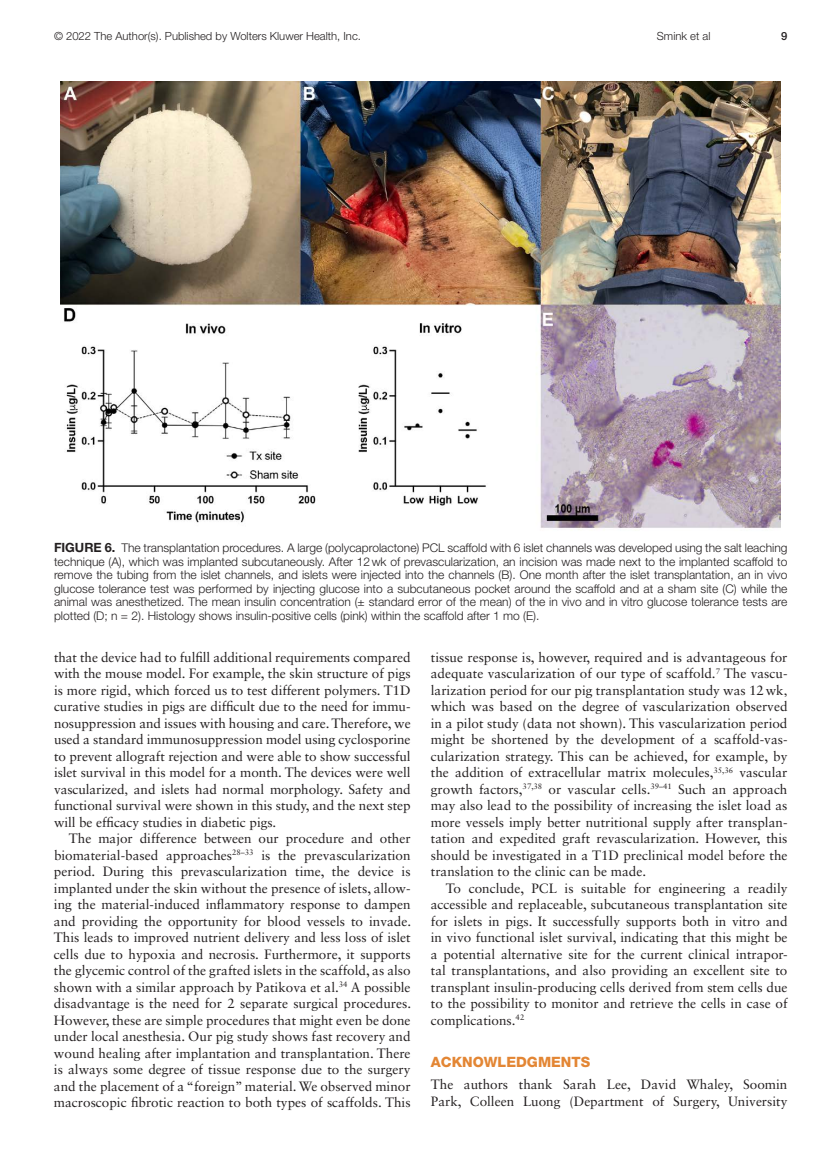
<style>
.page{position:relative;width:837px;height:1161px;background:#fff}
.page>*{position:absolute;margin:0;border:0;box-sizing:border-box;transform-origin:0 0}
.t1{font:800 14.25px "Helvetica Neue LT Std";color:#e38634}
.t2{font:13.5px/16.5px "Sabon LT Std";color:#231f20;text-align:justify}
.t3{font:300 12px/13.5px "Helvetica Neue LT Std";color:#231f20;text-align:justify}
.t4{font:300 11.25px "Helvetica Neue LT Std";color:#231f20}
.t5{font:500 11.25px "Helvetica Neue LT Std";color:#231f20}
.s1{font-weight:700;font-size:12.75px}
</style>
<div class="page">
<img style="left:61px;top:81px;width:720px;height:448px">
<p class="t4" style="left:54px;top:29px;width:309px">© 2022 The Author(s). Published by Wolters Kluwer Health, Inc.</p>
<p class="t4" style="left:657px;top:29px;width:55px">Smink et al</p>
<p class="t5" style="left:781px;top:29px;width:8px">9</p>
<p class="t3" style="left:54px;top:541px;width:735px"><span class="s1">FIGURE 6.</span> The transplantation procedures. A large (polycaprolactone) PCL scaffold with 6 islet channels was developed using the salt leaching technique (A), which was implanted subcutaneously. After 12wk of prevascularization, an incision was made next to the implanted scaffold to remove the tubing from the islet channels, and islets were injected into the channels (B). One month after the islet transplantation, an in vivo glucose tolerance test was performed by injecting glucose into a subcutaneous pocket around the scaffold and at a sham site (C) while the animal was anesthetized. The mean insulin concentration (± standard error of the mean) of the in vivo and in vitro glucose tolerance tests are plotted (D; n = 2). Histology shows insulin-positive cells (pink) within the scaffold after 1 mo (E).</p>
<p class="t2" style="left:54px;top:649px;width:358px">that the device had to fulfill additional requirements compared with the mouse model. For example, the skin structure of pigs is more rigid‚ which forced us to test different polymers. T1D curative studies in pigs are difficult due to the need for immu&shy;nosuppression and issues with housing and care. Therefore, we used a standard immunosuppression model using cyclosporine to prevent allograft rejection and were able to show successful islet survival in this model for a month. The devices were well vascularized‚ and islets had normal morphology. Safety and functional survival were shown in this study, and the next step will be efficacy studies in diabetic pigs.</p>
<p class="t2" style="left:54px;top:830px;width:359px;text-indent:15px">The major difference between our procedure and other biomaterial-based approaches<sup>28–33</sup> is the prevascularization period. During this prevascularization time, the device is implanted under the skin without the presence of islets, allow&shy;ing the material-induced inflammatory response to dampen and providing the opportunity for blood vessels to invade.<br>This leads to improved nutrient delivery and less loss of islet cells due to hypoxia and necrosis. Furthermore, it supports the glycemic control of the grafted islets in the scaffold, as also shown with a similar approach by Patikova et al.<sup>34</sup> A possible disadvantage is the need for 2 separate surgical procedures.<br>However, these are simple procedures that might even be done under local anesthesia. Our pig study shows fast recovery and wound healing after implantation and transplantation. There is always some degree of tissue response due to the surgery and the placement of a “foreign” material. We observed minor macroscopic fibrotic reaction to both types of scaffolds. This</p>
<p class="t2" style="left:431px;top:649px;width:358px">tissue response is, however, required and is advantageous for adequate vascularization of our type of scaffold.<sup>7</sup> The vascu&shy;larization period for our pig transplantation study was 12wk‚ which was based on the degree of vascularization observed in a pilot study (data not shown). This vascularization period might be shortened by the development of a scaffold-vas&shy;cularization strategy. This can be achieved, for example, by the addition of extracellular matrix molecules,<sup>35,36</sup> vascular growth factors,<sup>37,38</sup> or vascular cells.<sup>39–41</sup> Such an approach may also lead to the possibility of increasing the islet load as more vessels imply better nutritional supply after transplan&shy;tation and expedited graft revascularization. However, this should be investigated in a T1D preclinical model before the translation to the clinic can be made.</p>
<p class="t2" style="left:431px;top:880px;width:358px;text-indent:15px">To conclude, PCL is suitable for engineering a readily accessible and replaceable, subcutaneous transplantation site for islets in pigs. It successfully supports both in vitro and in vivo functional islet survival, indicating that this might be a potential alternative site for the current clinical intrapor&shy;tal transplantations, and also providing an excellent site to transplant insulin-producing cells derived from stem cells due to the possibility to monitor and retrieve the cells in case of complications.<sup>42</sup></p>
<p class="t1" style="left:431px;top:1053px;width:161px">ACKNOWLEDGMENTS</p>
<p class="t2" style="left:431px;top:1076px;width:358px">The authors thank Sarah Lee, David Whaley, Soomin<br>Park, Colleen Luong (Department of Surgery, University</p>
</div>
